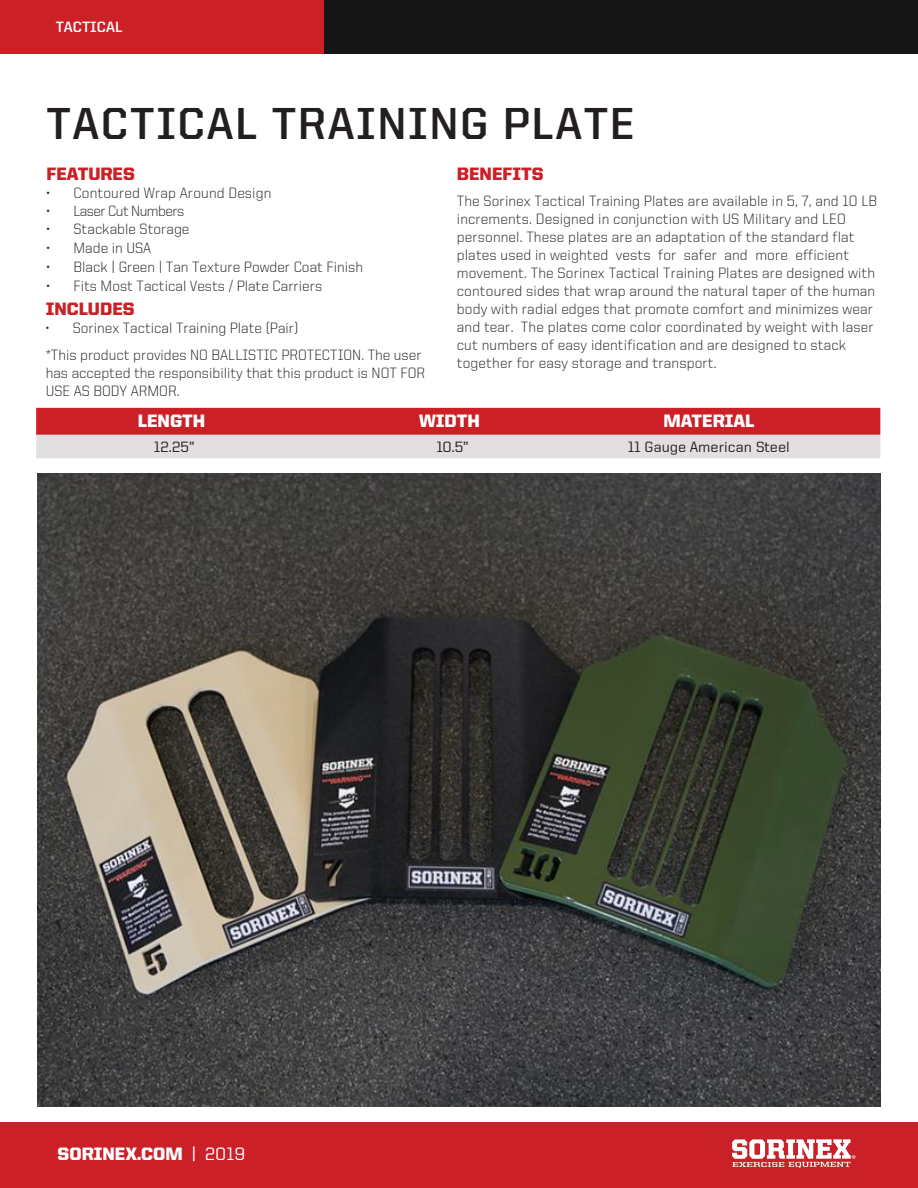
<style>
.page{position:relative;width:918px;height:1188px;background:#fff}
.page>*{position:absolute;margin:0;border:0;box-sizing:border-box;transform-origin:0 0}
.t1{font:700 45px "United Sans Reg";letter-spacing:.035em;color:#231f20}
.t2{font:900 18px "United Sans Reg";color:#fff}
.t3{font:900 18px "United Sans Reg";color:#cc2027}
.t4{font:300 15px/18px "United Sans Reg";letter-spacing:.01em;color:#231f20}
.t5{font:500 15px "United Sans Reg";color:#231f20}
.t6{font:300 15px "United Sans Reg";letter-spacing:-.04em;color:#231f20}
.t7{font:700 15px "United Sans Reg";color:#fff}
.s1{font-weight:500}
</style>
<div class="page">
<div style="left:0;top:0;width:362px;height:54px;background:#cc2027"></div>
<div style="left:324px;top:0;width:594px;height:54px;background:#151515"></div>
<svg style="left:36px;top:408px;width:844px;height:50px;background:#d6797d"></svg>
<div style="left:0;top:1122px;width:918px;height:66px;background:#cb2027"></div>
<svg style="left:732px;top:1139px;width:123px;height:29px"></svg>
<img style="left:37px;top:474px;width:844px;height:633px">
<p class="t7" style="left:56px;top:18px;width:68px">TACTICAL</p>
<h1 class="t1" style="left:46px;top:99px;width:590px">TACTICAL TRAINING PLATE</h1>
<p class="t3" style="left:46px;top:164px;width:90px">FEATURES</p>
<p class="t4" style="left:46px;top:184px;width:226px">• Contoured Wrap Around Design</p>
<p class="t6" style="left:46px;top:203px;width:139px">• Laser Cut Numbers</p>
<p class="t4" style="left:46px;top:220px;width:145px">• Stackable Storage</p>
<p class="t4" style="left:46px;top:239px;width:106px">• Made in USA</p>
<p class="t4" style="left:46px;top:258px;width:318px">• Black | Green | Tan Texture Powder Coat Finish</p>
<p class="t4" style="left:46px;top:276px;width:277px">• Fits Most Tactical Vests / Plate Carriers</p>
<p class="t3" style="left:46px;top:299px;width:90px">INCLUDES</p>
<p class="t4" style="left:46px;top:319px;width:254px">• Sorinex Tactical Training Plate (Pair)</p>
<p class="t4" style="left:46px;top:346px;width:381px">*This product provides NO BALLISTIC PROTECTION. The user has accepted the responsibility that this product is NOT FOR<br>USE AS BODY ARMOR.</p>
<p class="t3" style="left:457px;top:164px;width:88px">BENEFITS</p>
<p class="t4" style="left:457px;top:192px;width:422px">The Sorinex Tactical Training Plates are available in 5, 7, and 10 LB increments. Designed in conjunction with US Military and LEO personnel. These plates are an adaptation of the standard flat plates used in weighted vests for safer and more efficient movement. The Sorinex Tactical Training Plates are designed with contoured sides that wrap around the natural taper of the human body with radial edges that promote comfort and minimizes wear and tear. The plates come color coordinated by weight with laser cut numbers of easy identification and are designed to stack together for easy storage and transport.</p>
<p class="t2" style="left:138px;top:411px;width:69px">LENGTH</p>
<p class="t2" style="left:419px;top:411px;width:62px">WIDTH</p>
<p class="t2" style="left:663px;top:411px;width:93px">MATERIAL</p>
<p class="t5" style="left:154px;top:439px;width:42px">12.25”</p>
<p class="t5" style="left:437px;top:439px;width:33px">10.5”</p>
<p class="t5" style="left:628px;top:439px;width:164px">11 Gauge American Steel</p>
<p class="t2" style="left:58px;top:1144px;width:189px">SORINEX.COM <span class="s1">| 2019</span></p>
</div>
